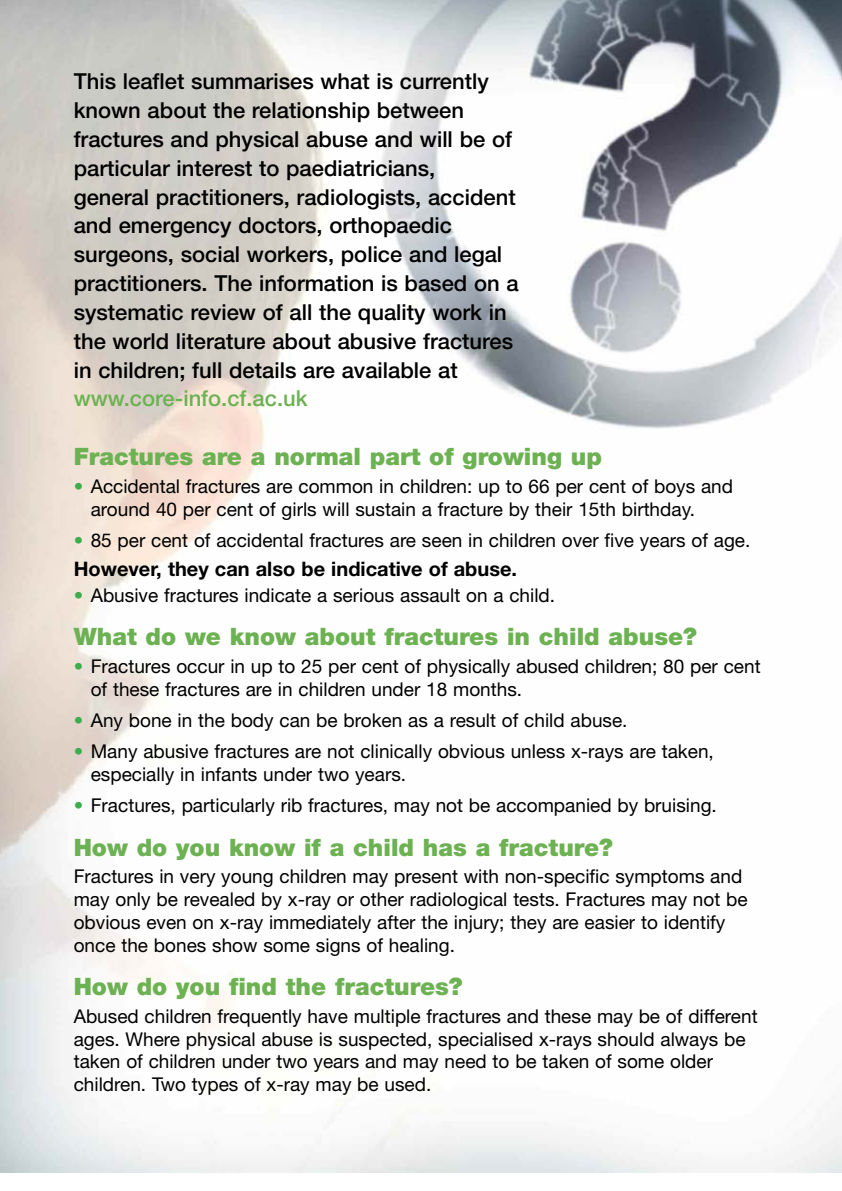
<style>
.page{position:relative;width:842px;height:1191px;background:#fff}
.page>*{position:absolute;margin:0;border:0;box-sizing:border-box;transform-origin:0 0}
.t1{font:900 24px "Helvetica Neue";color:#6cb152}
.t2{font:500 22px/28.8px "Helvetica Neue";color:#000}
.t3{font:500 22px "Helvetica Neue";color:#6cb152}
.t4{font:700 20px "Helvetica Neue";color:#000}
.t5{font:19px/22.8px "Helvetica Neue";color:#000}
.s1{color:#3dac4d}
</style>
<div class="page">
<img style="left:0;top:0;width:842px;height:1172px">
<p class="t2" style="left:74px;top:69px;width:446px">This leaflet summarises what is currently known about the relationship between fractures and physical abuse and will be of particular interest to paediatricians,<br>general practitioners, radiologists, accident and emergency doctors, orthopaedic surgeons, social workers, police and legal practitioners. The information is based on a systematic review of all the quality work in the world literature about abusive fractures in children; full details are available at</p>
<p class="t3" style="left:74px;top:390px;width:235px">www.core-info.cf.ac.uk</p>
<p class="t1" style="left:74px;top:448px;width:530px">Fractures are a normal part of growing up</p>
<p class="t5" style="left:91px;top:477px;width:644px;text-indent:-17px"><span class="s1">•</span> Accidental fractures are common in children: up to 66 per cent of boys and around 40 per cent of girls will sustain a fracture by their 15th birthday.</p>
<p class="t5" style="left:74px;top:531px;width:678px"><span class="s1">•</span> 85 per cent of accidental fractures are seen in children over five years of age.</p>
<p class="t4" style="left:74px;top:562px;width:445px">However, they can also be indicative of abuse.</p>
<p class="t5" style="left:74px;top:585px;width:483px"><span class="s1">•</span> Abusive fractures indicate a serious assault on a child.</p>
<p class="t1" style="left:74px;top:628px;width:625px">What do we know about fractures in child abuse?</p>
<p class="t5" style="left:91px;top:656px;width:671px;text-indent:-17px"><span class="s1">•</span> Fractures occur in up to 25 per cent of physically abused children; 80 per cent of these fractures are in children under 18 months.</p>
<p class="t5" style="left:74px;top:710px;width:555px"><span class="s1">•</span> Any bone in the body can be broken as a result of child abuse.</p>
<p class="t5" style="left:91px;top:742px;width:625px;text-indent:-17px"><span class="s1">•</span> Many abusive fractures are not clinically obvious unless x-rays are taken, especially in infants under two years.</p>
<p class="t5" style="left:74px;top:796px;width:645px"><span class="s1">•</span> Fractures, particularly rib fractures, may not be accompanied by bruising.</p>
<p class="t1" style="left:74px;top:838px;width:541px">How do you know if a child has a fracture?</p>
<p class="t5" style="left:74px;top:867px;width:675px">Fractures in very young children may present with non-specific symptoms and may only be revealed by x-ray or other radiological tests. Fractures may not be obvious even on x-ray immediately after the injury; they are easier to identify once the bones show some signs of healing.</p>
<p class="t1" style="left:74px;top:978px;width:390px">How do you find the fractures?</p>
<p class="t5" style="left:74px;top:1006px;width:685px">Abused children frequently have multiple fractures and these may be of different ages. Where physical abuse is suspected, specialised x-rays should always be taken of children under two years and may need to be taken of some older children. Two types of x-ray may be used.</p>
</div>
